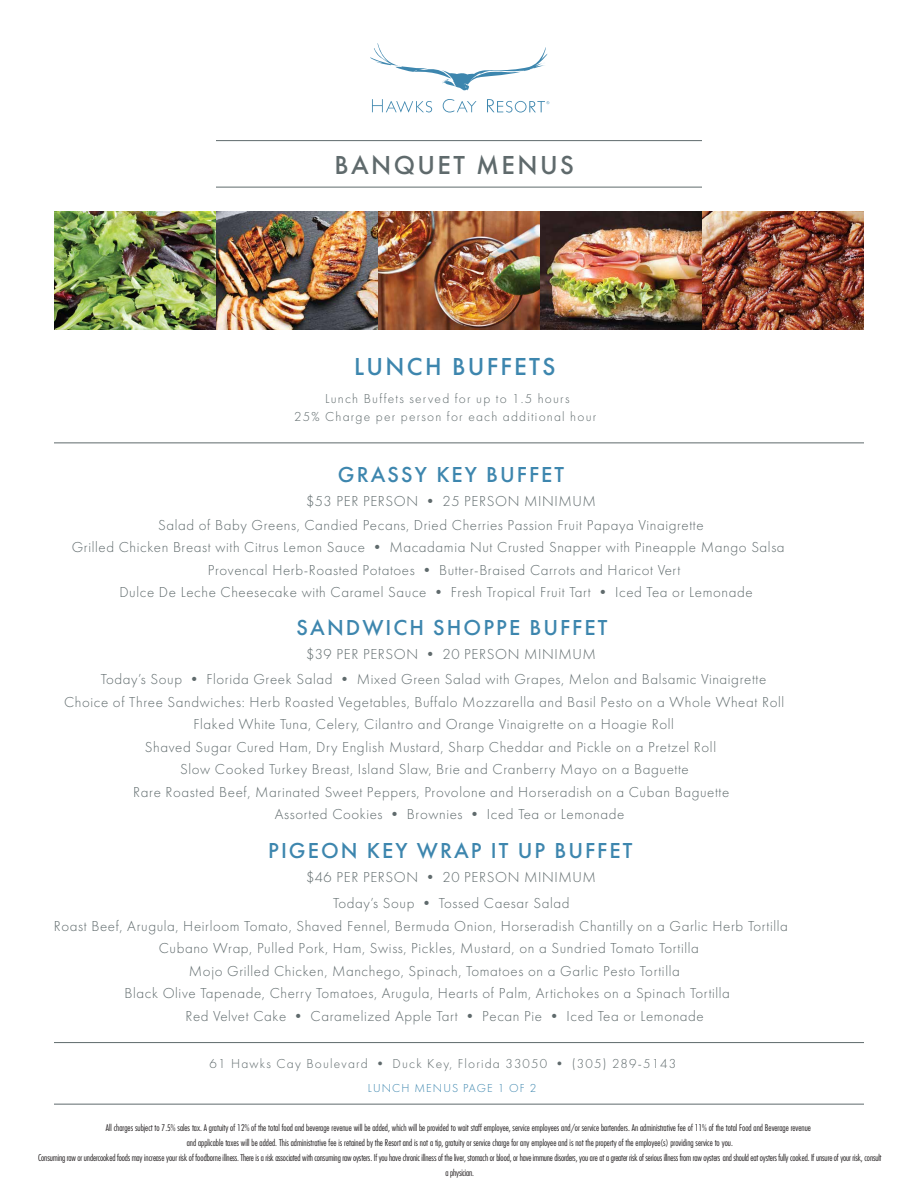
<style>
.page{position:relative;width:918px;height:1188px;background:#fff}
.page>*{position:absolute;margin:0;border:0;box-sizing:border-box;transform-origin:0 0}
.t1{font:500 27px "Futura PT";letter-spacing:.09em;color:#5f6a6c}
.t2{font:500 25.5px "Futura PT";letter-spacing:.09em;color:#3d86ae}
.t3{font:500 22.5px "Futura PT";letter-spacing:.09em;color:#3d86ae}
.t4{font:300 15px/24.9px "Futura PT";letter-spacing:.04em;color:#5f6a6c}
.t5{font:300 13.5px/18px "Futura PT";letter-spacing:.09em;color:#5f6a6c;text-align:center}
.t6{font:300 12px "Futura PT";letter-spacing:.09em;color:#3d86ae}
.t7{font:300 condensed 9px/15px "Futura LT";color:#231f20;text-align:center}
</style>
<div class="page">
<hr style="left:54px;top:443px;width:810px;height:1px;background:#5f6a6c">
<hr style="left:54px;top:1104px;width:810px;height:1px;background:#5f6a6c">
<hr style="left:54px;top:1042px;width:810px;height:1px;background:#5f6a6c">
<hr style="left:216px;top:187px;width:486px;height:1px;background:#5f6a6c">
<hr style="left:216px;top:140px;width:486px;height:1px;background:#5f6a6c">
<svg style="left:372px;top:99px;width:60px;height:13px"></svg>
<svg style="left:443px;top:99px;width:33px;height:13px"></svg>
<svg style="left:487px;top:99px;width:62px;height:14px"></svg>
<svg style="left:370px;top:43px;width:178px;height:48px"></svg>
<img style="left:54px;top:211px;width:810px;height:119px">
<p class="t1" style="left:334px;top:149px;width:241px">BANQUET MENUS</p>
<p class="t2" style="left:354px;top:351px;width:203px">LUNCH BUFFETS</p>
<p class="t5" style="left:294px;top:389px;width:304px">Lunch Buffets served for up to 1.5 hours<br>25% Charge per person for each additional hour</p>
<p class="t3" style="left:338px;top:461px;width:228px">GRASSY KEY BUFFET</p>
<p class="t4" style="left:306px;top:489px;width:292px">$53 PER PERSON • 25 PERSON MINIMUM</p>
<p class="t4" style="left:158px;top:513px;width:547px">Salad of Baby Greens, Candied Pecans, Dried Cherries Passion Fruit Papaya Vinaigrette</p>
<p class="t4" style="left:72px;top:535px;width:714px">Grilled Chicken Breast with Citrus Lemon Sauce • Macadamia Nut Crusted Snapper with Pineapple Mango Salsa</p>
<p class="t4" style="left:208px;top:558px;width:474px">Provencal Herb-Roasted Potatoes • Butter-Braised Carrots and Haricot Vert</p>
<p class="t4" style="left:119px;top:580px;width:635px">Dulce De Leche Cheesecake with Caramel Sauce • Fresh Tropical Fruit Tart • Iced Tea or Lemonade</p>
<p class="t3" style="left:297px;top:614px;width:312px">SANDWICH SHOPPE BUFFET</p>
<p class="t4" style="left:101px;top:642px;width:667px;text-indent:205px">$39 PER PERSON • 20 PERSON MINIMUM<br>Today’s Soup • Florida Greek Salad • Mixed Green Salad with Grapes, Melon and Balsamic Vinaigrette</p>
<p class="t4" style="left:64px;top:689px;width:722px">Choice of Three Sandwiches: Herb Roasted Vegetables, Buffalo Mozzarella and Basil Pesto on a Whole Wheat Roll</p>
<p class="t4" style="left:194px;top:712px;width:482px">Flaked White Tuna, Celery, Cilantro and Orange Vinaigrette on a Hoagie Roll</p>
<p class="t4" style="left:145px;top:734px;width:573px">Shaved Sugar Cured Ham, Dry English Mustard, Sharp Cheddar and Pickle on a Pretzel Roll</p>
<p class="t4" style="left:180px;top:757px;width:510px">Slow Cooked Turkey Breast, Island Slaw, Brie and Cranberry Mayo on a Baguette</p>
<p class="t4" style="left:133px;top:779px;width:598px">Rare Roasted Beef, Marinated Sweet Peppers, Provolone and Horseradish on a Cuban Baguette</p>
<p class="t4" style="left:275px;top:802px;width:351px">Assorted Cookies • Brownies • Iced Tea or Lemonade</p>
<p class="t3" style="left:268px;top:837px;width:366px">PIGEON KEY WRAP IT UP BUFFET</p>
<p class="t4" style="left:306px;top:864px;width:292px;line-height:26.4px;text-align:center">$46 PER PERSON • 20 PERSON MINIMUM<br>Today’s Soup • Tossed Caesar Salad</p>
<p class="t4" style="left:54px;top:914px;width:735px">Roast Beef, Arugula, Heirloom Tomato, Shaved Fennel, Bermuda Onion, Horseradish Chantilly on a Garlic Herb Tortilla</p>
<p class="t4" style="left:159px;top:936px;width:542px">Cubano Wrap, Pulled Pork, Ham, Swiss, Pickles, Mustard, on a Sundried Tomato Tortilla</p>
<p class="t4" style="left:189px;top:959px;width:492px">Mojo Grilled Chicken, Manchego, Spinach, Tomatoes on a Garlic Pesto Tortilla</p>
<p class="t4" style="left:125px;top:981px;width:607px">Black Olive Tapenade, Cherry Tomatoes, Arugula, Hearts of Palm, Artichokes on a Spinach Tortilla</p>
<p class="t4" style="left:185px;top:1004px;width:520px">Red Velvet Cake • Caramelized Apple Tart • Pecan Pie • Iced Tea or Lemonade</p>
<p class="t5" style="left:210px;top:1054px;width:468px">61 Hawks Cay Boulevard • Duck Key, Florida 33050 • (305) 289-5143</p>
<p class="t6" style="left:368px;top:1081px;width:170px">LUNCH MENUS PAGE 1 OF 2</p>
<p class="t7" style="left:38px;top:1120px;width:845px">All charges subject to 7.5% sales tax. A gratuity of 12% of the total food and beverage revenue will be added, which will be provided to wait staff employee, service employees and/or service bartenders. An administrative fee of 11% of the total Food and Beverage revenue<br>and applicable taxes will be added. This administrative fee is retained by the Resort and is not a tip, gratuity or service charge for any employee and is not the property of the employee(s) providing service to you.<br>Consuming raw or undercooked foods may increase your risk of foodborne illness. There is a risk associated with consuming raw oysters. If you have chronic illness of the liver, stomach or blood, or have immune disorders, you are at a greater risk of serious illness from raw oysters and should eat oysters fully cooked. If unsure of your risk, consult a physician.</p>
</div>
